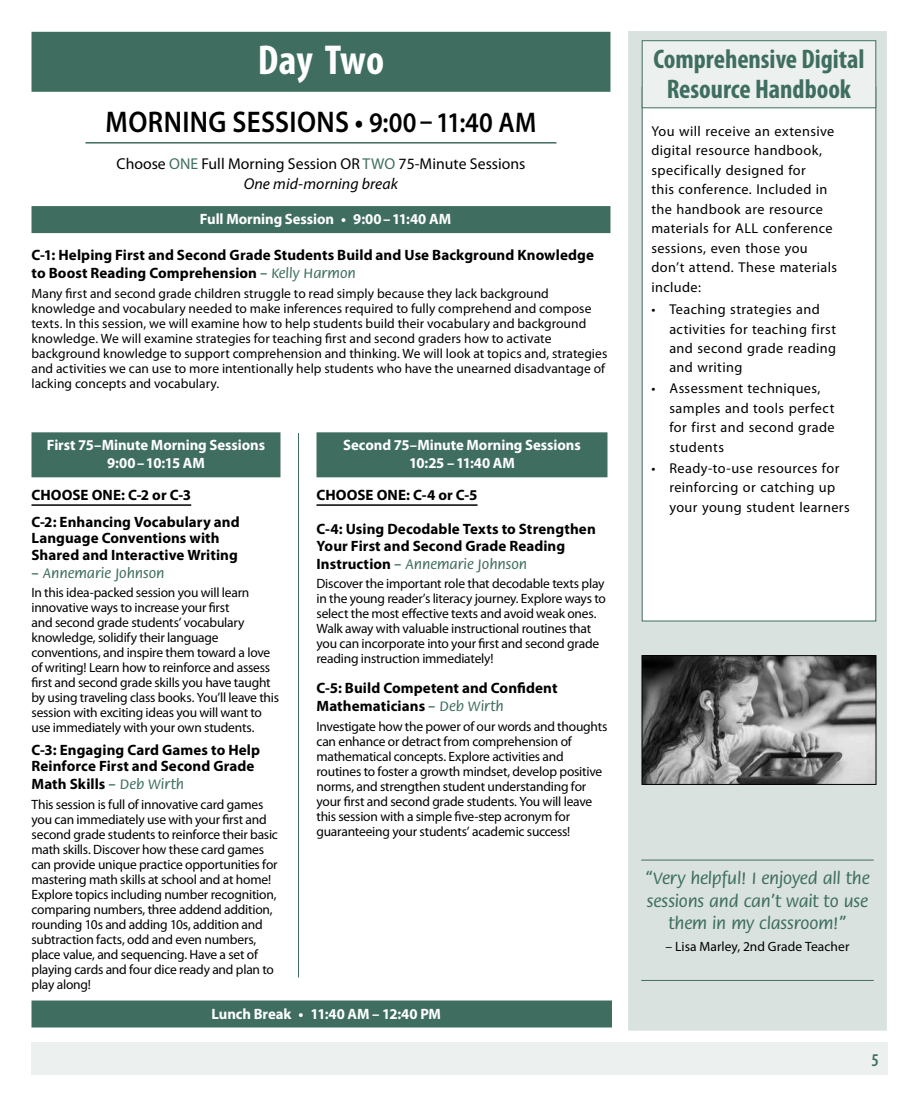
<style>
.page{position:relative;width:918px;height:1107px;background:#fff}
.page>*{position:absolute;margin:0;border:0;box-sizing:border-box;transform-origin:0 0}
.t1{font:700 condensed 42px "Myriad Pro";color:#fff}
.t2{font:600 30px "Myriad Pro";letter-spacing:.015em;color:#000;scale:.9 1}
.t3{font:700 condensed 27px/30px "Myriad Pro";color:#3f6e60;text-align:center}
.t4{font:500 18px/22.5px "Flora Std";letter-spacing:-.01em;color:#3f6e60;text-align:center}
.t5{font:600 condensed 18px "Myriad Pro";color:#3f6e60}
.t6{font:15.75px/19.5px "Myriad Pro";color:#000;text-align:center}
.t7{font:700 15px/16.5px "Myriad Pro";letter-spacing:.005em;color:#000}
.t8{font:700 15px/18px "Myriad Pro";letter-spacing:-.005em;color:#fff;text-align:center}
.t9{font:500 15px "Flora Std";color:#3f6e60}
.t10{font:14.25px/19.5px "Myriad Pro";letter-spacing:.03em;color:#000}
.t11{font:13.5px/15px "Myriad Pro";letter-spacing:-.015em;color:#000}
.t12{font:13.5px/15px "Myriad Pro";letter-spacing:.005em;color:#000}
.s1{font-size:28.5px}
.s2{color:#3f6e60}
.s3{font-style:italic}
.s4{font-family:"Flora Std";font-weight:500;color:#3f6e60}
.s5{font-family:"Myriad Pro";font-weight:700;color:#000}
</style>
<div class="page">
<div style="left:628px;top:31px;width:258px;height:999px;background:#d9e2df"></div>
<div style="left:32px;top:1042px;width:856px;height:34px;background:#ecf1ef"></div>
<div style="left:32px;top:206px;width:578px;height:27px;background:#3f6e60"></div>
<div style="left:32px;top:432px;width:248px;height:45px;background:#3f6e60"></div>
<hr style="left:32px;top:504px;width:159px;height:2px;background:#000">
<div style="left:316px;top:432px;width:292px;height:45px;background:#3f6e60"></div>
<hr style="left:316px;top:504px;width:162px;height:2px;background:#000">
<div style="left:32px;top:1000px;width:580px;height:28px;background:#3f6e60"></div>
<hr style="left:298px;top:433px;width:1px;height:545px;background:#3f6e60">
<div style="left:32px;top:32px;width:578px;height:60px;background:#3f6e60"></div>
<hr style="left:86px;top:142px;width:470px;height:2px;background:#3f6e60">
<div style="left:642px;top:87px;width:234px;height:534px;background:#fff"></div>
<div style="left:642px;top:87px;width:234px;height:534px;border:1px solid #3f6e60"></div>
<hr style="left:641px;top:860px;width:233px;height:1px;background:#3f6e60">
<hr style="left:641px;top:980px;width:233px;height:1px;background:#3f6e60">
<img style="left:644px;top:658px;width:230px;height:125px">
<div style="left:642px;top:656px;width:234px;height:129px;border:1px solid #000"></div>
<div style="left:642px;top:41px;width:234px;height:67px;background:#ecf1ef"></div>
<div style="left:642px;top:40px;width:234px;height:68px;border:1px solid #3f6e60"></div>
<h1 class="t1" style="left:258px;top:34px;width:128px">Day Two</h1>
<h2 class="t2" style="left:106px;top:102px;width:480px">MORNING SESSIONS • <span class="s1">9:00 – 11:40 AM</span></h2>
<p class="t6" style="left:117px;top:154px;width:410px">Choose <span class="s2">ONE</span> Full Morning Session OR <span class="s2">TWO</span> 75-Minute Sessions<br><span class="s3">One mid-morning break</span></p>
<p class="t8" style="left:200px;top:210px;width:253px">Full Morning Session • 9:00–11:40 AM</p>
<p class="t7" style="left:32px;top:246px;width:564px;line-height:18px">C‑1: Helping First and Second Grade Students Build and Use Background Knowledge to Boost Reading Comprehension <span class="s4">– Kelly Harmon</span></p>
<p class="t12" style="left:32px;top:285px;width:577px">Many first and second grade children struggle to read simply because they lack background knowledge and vocabulary needed to make inferences required to fully comprehend and compose texts. In this session, we will examine how to help students build their vocabulary and background knowledge. We will examine strategies for teaching first and second graders how to activate background knowledge to support comprehension and thinking. We will look at topics and, strategies and activities we can use to more intentionally help students who have the unearned disadvantage of lacking concepts and vocabulary.</p>
<p class="t8" style="left:47px;top:436px;width:220px">First 75–Minute Morning Sessions<br>9:00–10:15 AM</p>
<p class="t7" style="left:32px;top:481px;width:210px;line-height:27px">CHOOSE ONE: C‑2 or C‑3<br>C‑2: Enhancing Vocabulary and</p>
<p class="t7" style="left:32px;top:530px;width:208px">Language Conventions with<br>Shared and Interactive Writing</p>
<p class="t9" style="left:32px;top:565px;width:135px">– Annemarie Johnson</p>
<p class="t11" style="left:32px;top:585px;width:249px">In this idea-packed session you will learn innovative ways to increase your first<br>and second grade students’ vocabulary knowledge, solidify their language conventions, and inspire them toward a love of writing! Learn how to reinforce and assess first and second grade skills you have taught by using traveling class books. You’ll leave this session with exciting ideas you will want to use immediately with your own students.</p>
<p class="t7" style="left:32px;top:741px;width:230px">C‑3: Engaging Card Games to Help<br>Reinforce First and Second Grade</p>
<p class="t7" style="left:32px;top:776px;width:154px">Math Skills <span class="s4">– Deb Wirth</span></p>
<p class="t11" style="left:32px;top:797px;width:248px">This session is full of innovative card games you can immediately use with your first and second grade students to reinforce their basic math skills. Discover how these card games can provide unique practice opportunities for mastering math skills at school and at home!<br>Explore topics including number recognition, comparing numbers, three addend addition, rounding 10s and adding 10s, addition and subtraction facts, odd and even numbers, place value, and sequencing. Have a set of playing cards and four dice ready and plan to play along!</p>
<p class="t8" style="left:343px;top:436px;width:239px">Second 75–Minute Morning Sessions<br>10:25 –11:40 AM</p>
<p class="t7" style="left:316px;top:486px;width:163px">CHOOSE ONE: C‑4 or C‑5</p>
<p class="t7" style="left:316px;top:521px;width:281px">C‑4: Using Decodable Texts to Strengthen<br>Your First and Second Grade Reading</p>
<p class="t9" style="left:316px;top:556px;width:212px"><span class="s5">Instruction</span> – Annemarie Johnson</p>
<p class="t11" style="left:316px;top:576px;width:291px">Discover the important role that decodable texts play in the young reader’s literacy journey. Explore ways to select the most effective texts and avoid weak ones.<br>Walk away with valuable instructional routines that you can incorporate into your first and second grade reading instruction immediately!</p>
<p class="t7" style="left:316px;top:679px;width:243px;line-height:18px">C‑5: Build Competent and Confident<br>Mathematicians <span class="s4">– Deb Wirth</span></p>
<p class="t11" style="left:316px;top:719px;width:292px">Investigate how the power of our words and thoughts can enhance or detract from comprehension of mathematical concepts. Explore activities and routines to foster a growth mindset, develop positive norms, and strengthen student understanding for your first and second grade students. You will leave this session with a simple five-step acronym for guaranteeing your students’ academic success!</p>
<p class="t8" style="left:212px;top:1004px;width:231px">Lunch Break • 11:40 AM – 12:40 PM</p>
<h3 class="t3" style="left:653px;top:43px;width:213px">Comprehensive Digital<br>Resource Handbook</h3>
<p class="t10" style="left:651px;top:121px;width:187px">You will receive an extensive digital resource handbook, specifically designed for<br>this conference. Included in the handbook are resource materials for ALL conference sessions, even those you don’t attend. These materials include:</p>
<p class="t10" style="left:669px;top:299px;width:168px;text-indent:-18px">• Teaching strategies and activities for teaching first and second grade reading and writing</p>
<p class="t10" style="left:669px;top:379px;width:167px;text-indent:-18px">• Assessment techniques, samples and tools perfect for first and second grade students</p>
<p class="t10" style="left:669px;top:458px;width:182px;text-indent:-18px">• Ready-to-use resources for reinforcing or catching up your young student learners</p>
<h3 class="t4" style="left:645px;top:868px;width:226px">“Very helpful! I enjoyed all the sessions and can’t wait to use them in my classroom!”</h3>
<p class="t12" style="left:666px;top:939px;width:185px">– Lisa Marley, 2nd Grade Teacher</p>
<h3 class="t5" style="left:872px;top:1049px;width:9px">5</h3>
</div>
